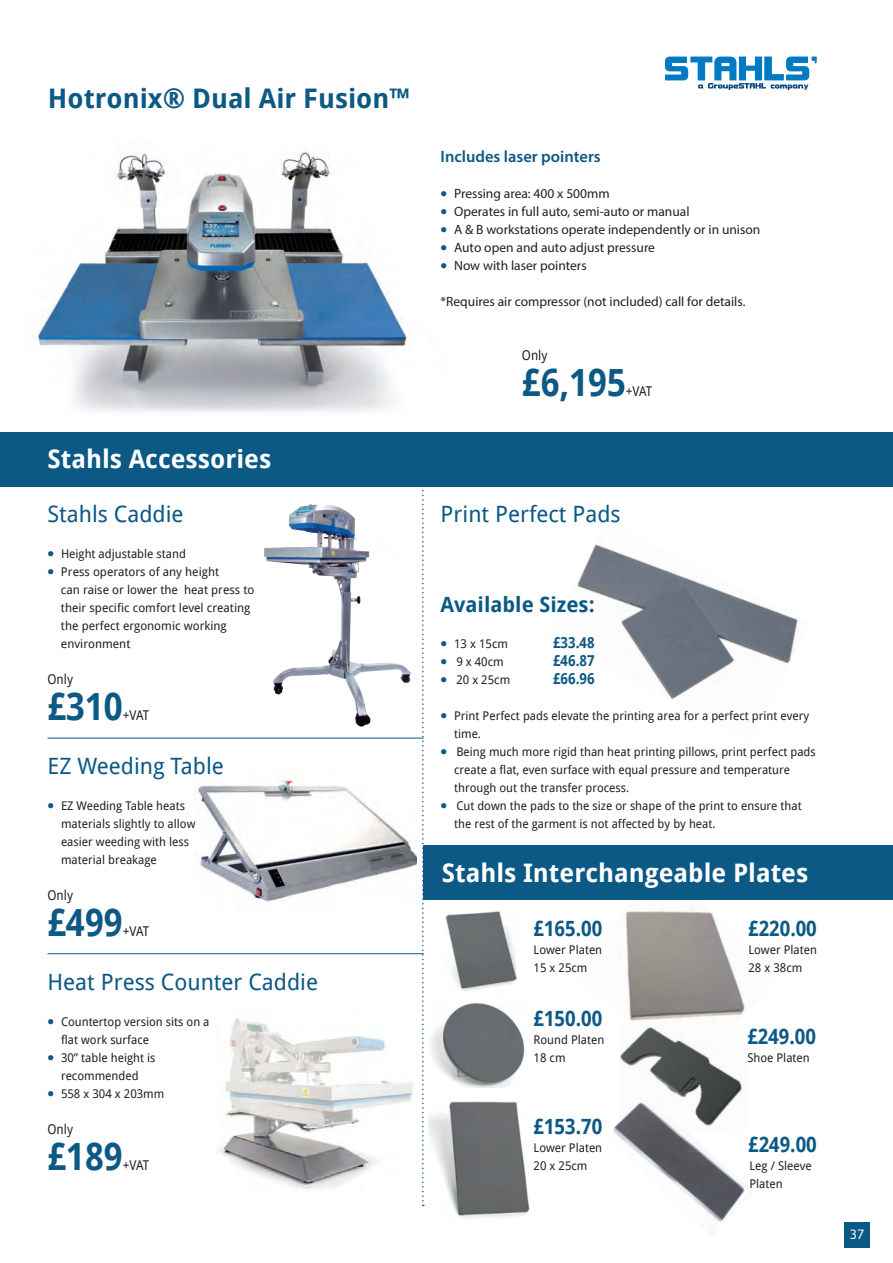
<style>
.page{position:relative;width:893px;height:1263px;background:#fff}
.page>*{position:absolute;margin:0;border:0;box-sizing:border-box;transform-origin:0 0}
.t1{font:700 37.5px "Droid Sans";color:#0c5985;scale:.91 1}
.t2{font:700 27px "Droid Sans";color:#0c5985}
.t3{font:700 25.5px "Droid Sans";color:#fff}
.t4{font:22.5px "Droid Sans";color:#0c5985}
.t5{font:700 21px "Droid Sans";color:#0c5985;scale:.91 1}
.t6{font:700 21px "Droid Sans";color:#0c5985}
.t7{font:600 16.5px "Myriad Pro";color:#0c5985}
.t8{font:700 15px/18px "Droid Sans";color:#0c5985;text-align:justify;scale:.91 1}
.t9{font:13.5px "Myriad Pro";color:#231f20}
.t10{font:13.5px "Droid Sans";color:#231f20;scale:.91 1}
.t11{font:13.5px "Asap";color:#fff}
.t12{font:12px/18px "Droid Sans";color:#231f20}
.s1{color:#0c5985}
</style>
<div class="page">
<img style="left:195px;top:779px;width:221px;height:123px">
<img style="left:35px;top:150px;width:372px;height:262px">
<img style="left:247px;top:504px;width:168px;height:234px">
<hr style="left:47px;top:738px;width:377px;height:1px;background:#0c5985">
<hr style="left:47px;top:953px;width:377px;height:1px;background:#0c5985">
<img style="left:218px;top:1018px;width:195px;height:171px">
<img style="left:577px;top:544px;width:221px;height:156px">
<svg style="left:422px;top:486px;width:2px;height:720px"></svg>
<div style="left:844px;top:1222px;width:26px;height:25px;background:#0c5985"></div>
<svg style="left:665px;top:57px;width:152px;height:33px"></svg>
<img style="left:445px;top:911px;width:73px;height:80px">
<img style="left:430px;top:1002px;width:95px;height:86px">
<img style="left:429px;top:1101px;width:101px;height:118px">
<img style="left:625px;top:911px;width:120px;height:110px">
<img style="left:620px;top:1026px;width:122px;height:65px">
<img style="left:613px;top:1091px;width:132px;height:131px">
<div style="left:0;top:432px;width:893px;height:54px;background:#0c5985"></div>
<div style="left:424px;top:846px;width:469px;height:54px;background:#0c5985"></div>
<h2 class="t2" style="left:48px;top:79px;width:363px">Hotronix® Dual Air Fusion™</h2>
<h3 class="t3" style="left:47px;top:441px;width:225px">Stahls Accessories</h3>
<h3 class="t4" style="left:47px;top:498px;width:138px">Stahls Caddie</h3>
<p class="t12" style="left:47px;top:544px;width:140px"><span class="s1">●</span> Height adjustable stand</p>
<p class="t12" style="left:61px;top:562px;width:195px;text-indent:-13px"><span class="s1">●</span> Press operators of any height<br>can raise or lower the heat press to their specific comfort level creating the perfect ergonomic working environment</p>
<p class="t10" style="left:47px;top:670px;width:30px">Only</p>
<h1 class="t1" style="left:47px;top:680px;width:84px">£310</h1>
<p class="t10" style="left:123px;top:706px;width:31px">+VAT</p>
<h3 class="t4" style="left:47px;top:750px;width:178px">EZ Weeding Table</h3>
<p class="t12" style="left:61px;top:796px;width:136px;text-indent:-13px"><span class="s1">●</span> EZ Weeding Table heats materials slightly to allow easier weeding with less material breakage</p>
<p class="t10" style="left:47px;top:886px;width:30px">Only</p>
<h1 class="t1" style="left:47px;top:896px;width:84px">£499</h1>
<p class="t10" style="left:123px;top:922px;width:31px">+VAT</p>
<h3 class="t4" style="left:47px;top:966px;width:272px">Heat Press Counter Caddie</h3>
<p class="t12" style="left:61px;top:1012px;width:150px;text-indent:-13px"><span class="s1">●</span> Countertop version sits on a flat work surface</p>
<p class="t12" style="left:47px;top:1048px;width:109px;text-align:center"><span class="s1">●</span> 30” table height is recommended</p>
<p class="t12" style="left:47px;top:1084px;width:118px"><span class="s1">●</span> 558 x 304 x 203mm</p>
<p class="t10" style="left:47px;top:1120px;width:30px">Only</p>
<h1 class="t1" style="left:47px;top:1130px;width:84px">£189</h1>
<p class="t10" style="left:123px;top:1156px;width:31px">+VAT</p>
<h3 class="t7" style="left:441px;top:146px;width:162px">Includes laser pointers</h3>
<p class="t9" style="left:441px;top:185px;width:171px"><span class="s1">●</span> Pressing area: 400 x 500mm</p>
<p class="t9" style="left:441px;top:203px;width:250px"><span class="s1">●</span> Operates in full auto, semi-auto or manual</p>
<p class="t9" style="left:441px;top:221px;width:321px"><span class="s1">●</span> A &amp; B workstations operate independently or in unison</p>
<p class="t9" style="left:441px;top:239px;width:216px"><span class="s1">●</span> Auto open and auto adjust pressure</p>
<p class="t9" style="left:441px;top:257px;width:148px"><span class="s1">●</span> Now with laser pointers</p>
<p class="t9" style="left:441px;top:293px;width:306px">*Requires air compressor (not included) call for details.</p>
<p class="t10" style="left:522px;top:346px;width:30px">Only</p>
<h1 class="t1" style="left:522px;top:356px;width:116px">£6,195</h1>
<p class="t10" style="left:626px;top:382px;width:31px">+VAT</p>
<h3 class="t4" style="left:441px;top:498px;width:182px">Print Perfect Pads</h3>
<h3 class="t6" style="left:441px;top:590px;width:156px">Available Sizes:</h3>
<p class="t12" style="left:441px;top:634px;width:69px"><span class="s1">●</span> 13 x 15cm</p>
<p class="t12" style="left:441px;top:652px;width:65px"><span class="s1">●</span> 9 x 40cm</p>
<p class="t12" style="left:441px;top:670px;width:71px"><span class="s1">●</span> 20 x 25cm</p>
<p class="t8" style="left:553px;top:633px;width:47px">£33.48 £46.87 £66.96</p>
<p class="t12" style="left:454px;top:706px;width:357px;text-indent:-14px"><span class="s1">●</span> Print Perfect pads elevate the printing area for a perfect print every time.</p>
<p class="t12" style="left:454px;top:742px;width:363px;text-indent:-13px"><span class="s1">●</span> Being much more rigid than heat printing pillows, print perfect pads create a flat, even surface with equal pressure and temperature through out the transfer process.</p>
<p class="t12" style="left:454px;top:796px;width:349px;text-indent:-13px"><span class="s1">●</span> Cut down the pads to the size or shape of the print to ensure that the rest of the garment is not affected by by heat.</p>
<h3 class="t3" style="left:442px;top:855px;width:368px">Stahls Interchangeable Plates</h3>
<h3 class="t5" style="left:534px;top:914px;width:77px">£165.00</h3>
<h3 class="t5" style="left:748px;top:914px;width:77px">£220.00</h3>
<p class="t12" style="left:534px;top:940px;width:70px">Lower Platen<br>15 x 25cm</p>
<h3 class="t5" style="left:534px;top:1004px;width:77px">£150.00</h3>
<p class="t12" style="left:534px;top:1030px;width:72px">Round Platen<br>18 cm</p>
<h3 class="t5" style="left:534px;top:1112px;width:77px">£153.70</h3>
<p class="t12" style="left:534px;top:1138px;width:70px">Lower Platen<br>20 x 25cm</p>
<p class="t12" style="left:748px;top:940px;width:70px">Lower Platen<br>28 x 38cm</p>
<h3 class="t5" style="left:747px;top:1022px;width:77px">£249.00</h3>
<p class="t12" style="left:747px;top:1048px;width:64px">Shoe Platen</p>
<h3 class="t5" style="left:748px;top:1130px;width:77px">£249.00</h3>
<p class="t12" style="left:749px;top:1156px;width:64px">Leg / Sleeve<br>Platen</p>
<p class="t11" style="left:850px;top:1227px;width:16px">37</p>
</div>
